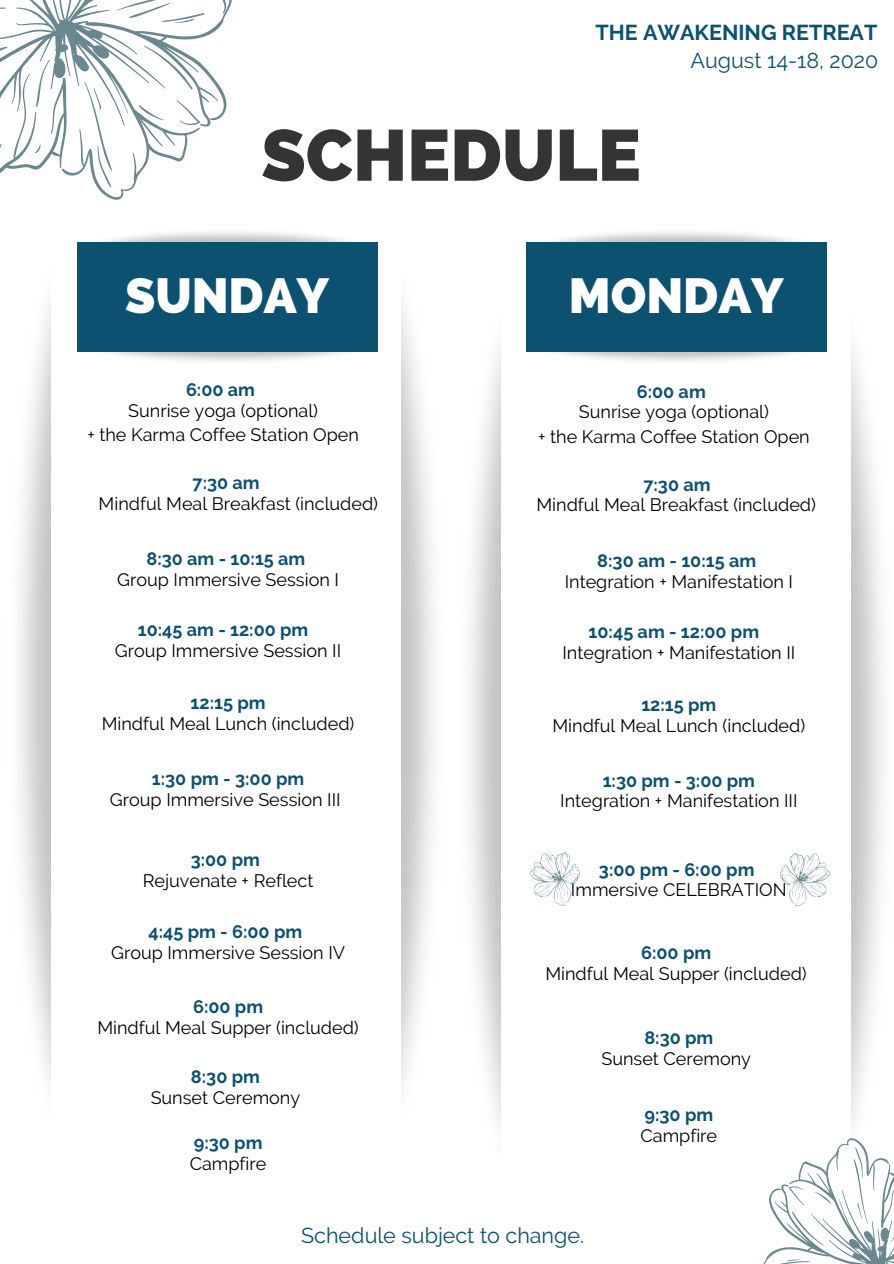
<style>
.page{position:relative;width:894px;height:1264px;background:#fff}
.page>*{position:absolute;margin:0;border:0;box-sizing:border-box;transform-origin:0 0}
.t1{font:800 72px "Raleway";color:#343434}
.t2{font:800 49.05px "Raleway";color:#fff}
.t3{font:21.45px "Raleway";color:#0c5170}
.t4{font:700 21.45px "Raleway";color:#0c5170}
.t5{font:18px/24.8px "Raleway";color:#000;text-align:center}
.t6{font:700 18px "Raleway";color:#0c5170}
</style>
<div class="page">
<svg style="left:0;top:0;width:232px;height:192px"></svg>
<svg style="left:764px;top:1110px;width:129px;height:153px"></svg>
<img style="left:77px;top:323px;width:301px;height:38px">
<img style="left:98px;top:232px;width:280px;height:38px">
<div style="left:77px;top:242px;width:300px;height:109px;background:#0c5170"></div>
<img style="left:526px;top:323px;width:301px;height:38px">
<img style="left:547px;top:232px;width:280px;height:38px">
<div style="left:526px;top:242px;width:300px;height:109px;background:#0c5170"></div>
<svg style="left:529px;top:852px;width:51px;height:54px"></svg>
<svg style="left:780px;top:852px;width:51px;height:55px"></svg>
<p class="t4" style="left:595px;top:20px;width:283px">THE AWAKENING RETREAT</p>
<p class="t3" style="left:690px;top:48px;width:189px">August 14-18, 2020</p>
<h1 class="t1" style="left:261px;top:113px;width:381px">SCHEDULE</h1>
<h2 class="t2" style="left:125px;top:267px;width:205px">SUNDAY</h2>
<h2 class="t2" style="left:568px;top:267px;width:216px">MONDAY</h2>
<p class="t6" style="left:186px;top:379px;width:70px">6:00 am</p>
<p class="t5" style="left:87px;top:398px;width:273px">Sunrise yoga (optional)<br>+ the Karma Coffee Station Open</p>
<p class="t6" style="left:192px;top:472px;width:69px">7:30 am</p>
<p class="t5" style="left:99px;top:491px;width:281px">Mindful Meal Breakfast (included)</p>
<p class="t6" style="left:636px;top:380px;width:70px">6:00 am</p>
<p class="t5" style="left:538px;top:400px;width:273px">Sunrise yoga (optional)<br>+ the Karma Coffee Station Open</p>
<p class="t6" style="left:643px;top:473px;width:69px">7:30 am</p>
<p class="t5" style="left:536px;top:492px;width:281px">Mindful Meal Breakfast (included)</p>
<p class="t6" style="left:146px;top:548px;width:160px">8:30 am - 10:15 am</p>
<p class="t5" style="left:117px;top:567px;width:223px">Group Immersive Session I</p>
<p class="t6" style="left:597px;top:550px;width:160px">8:30 am - 10:15 am</p>
<p class="t5" style="left:564px;top:569px;width:230px">Integration + Manifestation I</p>
<p class="t6" style="left:138px;top:619px;width:172px">10:45 am - 12:00 pm</p>
<p class="t5" style="left:115px;top:638px;width:228px">Group Immersive Session II</p>
<p class="t6" style="left:588px;top:621px;width:172px">10:45 am - 12:00 pm</p>
<p class="t5" style="left:562px;top:640px;width:234px">Integration + Manifestation II</p>
<p class="t6" style="left:190px;top:692px;width:76px">12:15 pm</p>
<p class="t5" style="left:102px;top:711px;width:254px">Mindful Meal Lunch (included)</p>
<p class="t6" style="left:641px;top:694px;width:76px">12:15 pm</p>
<p class="t5" style="left:552px;top:713px;width:254px">Mindful Meal Lunch (included)</p>
<p class="t6" style="left:152px;top:767px;width:154px">1:30 pm - 3:00 pm</p>
<p class="t5" style="left:110px;top:787px;width:232px">Group Immersive Session III</p>
<p class="t6" style="left:602px;top:769px;width:154px">1:30 pm - 3:00 pm</p>
<p class="t5" style="left:560px;top:788px;width:239px">Integration + Manifestation III</p>
<p class="t6" style="left:191px;top:849px;width:71px">3:00 pm</p>
<p class="t5" style="left:143px;top:868px;width:172px">Rejuvenate + Reflect</p>
<p class="t6" style="left:148px;top:921px;width:155px">4:45 pm - 6:00 pm</p>
<p class="t6" style="left:598px;top:858px;width:157px">3:00 pm - 6:00 pm</p>
<p class="t5" style="left:571px;top:877px;width:217px">Immersive CELEBRATION</p>
<p class="t5" style="left:111px;top:940px;width:235px">Group Immersive Session IV</p>
<p class="t6" style="left:193px;top:996px;width:72px">6:00 pm</p>
<p class="t6" style="left:641px;top:942px;width:72px">6:00 pm</p>
<p class="t5" style="left:545px;top:961px;width:263px">Mindful Meal Supper (included)</p>
<p class="t5" style="left:97px;top:1015px;width:263px">Mindful Meal Supper (included)</p>
<p class="t6" style="left:191px;top:1066px;width:70px">8:30 pm</p>
<p class="t5" style="left:151px;top:1085px;width:151px">Sunset Ceremony</p>
<p class="t6" style="left:194px;top:1132px;width:70px">9:30 pm</p>
<p class="t5" style="left:190px;top:1151px;width:78px">Campfire</p>
<p class="t6" style="left:644px;top:1027px;width:70px">8:30 pm</p>
<p class="t5" style="left:601px;top:1046px;width:151px">Sunset Ceremony</p>
<p class="t6" style="left:644px;top:1104px;width:70px">9:30 pm</p>
<p class="t5" style="left:640px;top:1123px;width:78px">Campfire</p>
<p class="t3" style="left:301px;top:1223px;width:284px">Schedule subject to change.</p>
</div>
